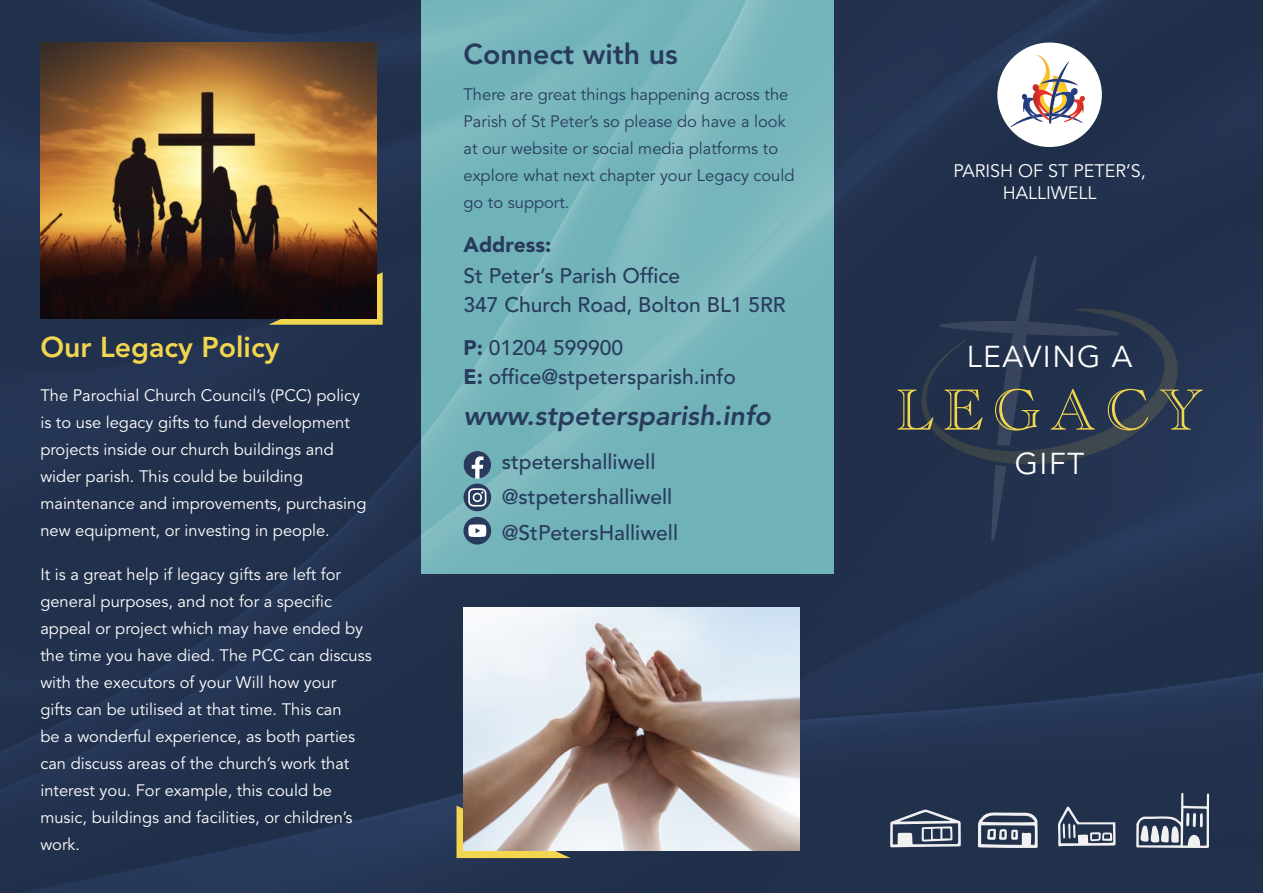
<style>
.page{position:relative;width:1263px;height:893px;background:#fff}
.page>*{position:absolute;margin:0;border:0;box-sizing:border-box;transform-origin:0 0}
.t1{font:60px "Academy Engraved Let Plain";letter-spacing:.175em;color:#f2d64f}
.t2{font:30px "Avenir LT Pro";letter-spacing:.05em;color:#fff}
.t3{font:800 28.5px "Avenir LT Pro";color:#f2d64f}
.t4{font:800 28.5px "Avenir LT Pro";color:#293b5c}
.t5{font:italic 800 27px "Avenir LT Pro";color:#293b5c}
.t6{font:500 21px/29.4px "Avenir LT Pro";color:#293b5c}
.t7{font:900 21px "Avenir LT Pro";color:#293b5c}
.t8{font:18px/21.6px "Avenir LT Pro";color:#fff;text-align:center}
.t9{font:16.5px/27px "Avenir LT Pro";color:#fff}
.t10{font:16.5px/27px "Avenir LT Pro";color:#293b5c}
.s1{font-weight:900}
</style>
<div class="page">
<img style="left:0;top:0;width:1263px;height:893px">
<svg style="left:890px;top:809px;width:71px;height:38px"></svg>
<svg style="left:978px;top:812px;width:60px;height:36px"></svg>
<svg style="left:1136px;top:793px;width:73px;height:55px"></svg>
<svg style="left:1058px;top:806px;width:57px;height:40px"></svg>
<svg style="left:463px;top:451px;width:28px;height:27px"></svg>
<div style="left:463px;top:484px;width:28px;height:27px;background:#293b5c;border-radius:50%"></div>
<svg style="left:468px;top:488px;width:18px;height:19px"></svg>
<div style="left:463px;top:517px;width:28px;height:27px;background:#293b5c;border-radius:50%"></div>
<svg style="left:468px;top:524px;width:18px;height:13px"></svg>
<svg style="left:456px;top:806px;width:115px;height:52px"></svg>
<img style="left:463px;top:607px;width:336px;height:243px">
<svg style="left:268px;top:272px;width:115px;height:53px"></svg>
<img style="left:40px;top:43px;width:336px;height:275px">
<div style="left:997px;top:43px;width:105px;height:104px;background:#fff;border-radius:50%"></div>
<svg style="left:1010px;top:55px;width:75px;height:72px"></svg>
<h3 class="t3" style="left:40px;top:331px;width:241px">Our Legacy Policy</h3>
<p class="t9" style="left:40px;top:383px;width:328px">The Parochial Church Council’s (PCC) policy is to use legacy gifts to fund development projects inside our church buildings and wider parish. This could be building maintenance and improvements, purchasing new equipment, or investing in people.</p>
<p class="t9" style="left:40px;top:561px;width:333px">It is a great help if legacy gifts are left for general purposes, and not for a specific appeal or project which may have ended by the time you have died. The PCC can discuss with the executors of your Will how your gifts can be utilised at that time. This can<br>be a wonderful experience, as both parties can discuss areas of the church’s work that interest you. For example, this could be music, buildings and facilities, or children’s work.</p>
<h3 class="t4" style="left:463px;top:37px;width:216px">Connect with us</h3>
<p class="t10" style="left:463px;top:81px;width:332px">There are great things happening across the Parish of St Peter’s so please do have a look at our website or social media platforms to explore what next chapter your Legacy could go to support.</p>
<p class="t7" style="left:463px;top:232px;width:89px">Address:</p>
<p class="t6" style="left:463px;top:261px;width:324px">St Peter’s Parish Office<br>347 Church Road, Bolton BL1 5RR</p>
<p class="t6" style="left:463px;top:333px;width:274px"><span class="s1">P:</span> 01204 599900<br><span class="s1">E:</span> office@stpetersparish.info</p>
<h3 class="t5" style="left:463px;top:399px;width:309px">www.stpetersparish.info</h3>
<p class="t6" style="left:502px;top:444px;width:178px;line-height:35.5px">stpetershalliwell @stpetershalliwell @StPetersHalliwell</p>
<p class="t8" style="left:953px;top:161px;width:194px">PARISH OF ST PETER’S,<br>HALLIWELL</p>
<h2 class="t2" style="left:967px;top:338px;width:167px">LEAVING A</h2>
<h1 class="t1" style="left:896px;top:365px;width:309px">LEGACY</h1>
<h2 class="t2" style="left:1015px;top:446px;width:71px">GIFT</h2>
</div>
